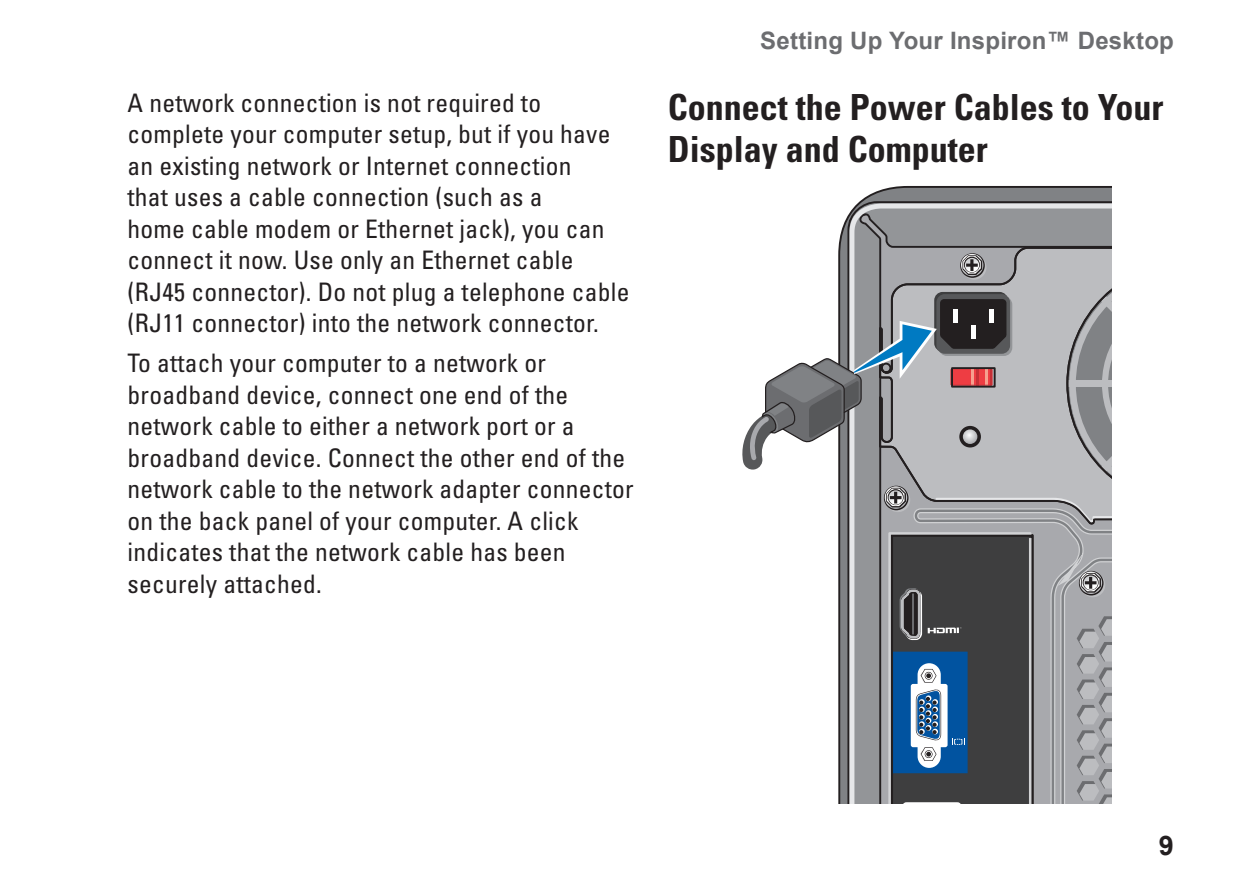
<style>
.page{position:relative;width:1259px;height:893px;background:#fff}
.page>*{position:absolute;margin:0;border:0;box-sizing:border-box;transform-origin:0 0}
.t1{font:700 condensed 36px/42px "Univers";color:#231f20}
.t2{font:700 27px "Arial";color:#231f20}
.t3{font:condensed 25.5px/31.5px "Univers";letter-spacing:.01em;color:#231f20}
.t4{font:700 24px "Arial";letter-spacing:.01em;color:#6c6d70}
</style>
<div class="page">
<svg style="left:838px;top:219px;width:8px;height:585px;background:#717274"></svg>
<svg style="left:861px;top:186px;width:250px;height:14px;background:#7a7b7e"></svg>
<svg style="left:849px;top:204px;width:262px;height:600px;background:#9a9b9e"></svg>
<svg style="left:878px;top:246px;width:233px;height:278px;background:#a9aaad"></svg>
<svg style="left:913px;top:508px;width:198px;height:296px;background:#a6a7aa"></svg>
<svg style="left:1076px;top:616px;width:35px;height:188px;background:#a5a6aa"></svg>
<svg style="left:885px;top:487px;width:25px;height:25px"></svg>
<svg style="left:884px;top:486px;width:24px;height:24px"></svg>
<svg style="left:884px;top:486px;width:23px;height:23px"></svg>
<svg style="left:886px;top:488px;width:20px;height:19px"></svg>
<svg style="left:962px;top:255px;width:24px;height:25px"></svg>
<svg style="left:960px;top:253px;width:24px;height:25px"></svg>
<svg style="left:961px;top:254px;width:22px;height:22px"></svg>
<svg style="left:962px;top:255px;width:20px;height:20px"></svg>
<svg style="left:1080px;top:573px;width:25px;height:24px"></svg>
<svg style="left:1079px;top:571px;width:24px;height:24px"></svg>
<svg style="left:1079px;top:571px;width:23px;height:23px"></svg>
<svg style="left:1081px;top:573px;width:20px;height:20px"></svg>
<svg style="left:888px;top:532px;width:145px;height:272px;background:#465461"></svg>
<svg style="left:742px;top:299px;width:264px;height:171px"></svg>
<p class="t3" style="left:128px;top:87px;width:503px">A network connection is not required to complete your computer setup, but if you have an existing network or Internet connection<br>that uses a cable connection (such as a<br>home cable modem or Ethernet jack), you can connect it now. Use only an Ethernet cable (RJ45 connector). Do not plug a telephone cable (RJ11 connector) into the network connector.</p>
<p class="t3" style="left:128px;top:347px;width:507px">To attach your computer to a network or broadband device, connect one end of the network cable to either a network port or a broadband device. Connect the other end of the network cable to the network adapter connector on the back panel of your computer. A click indicates that the network cable has been securely attached.</p>
<p class="t4" style="left:760px;top:25px;width:415px">Setting Up Your Inspiron™ Desktop</p>
<h1 class="t1" style="left:668px;top:86px;width:497px">Connect the Power Cables to Your<br>Display and Computer</h1>
<p class="t2" style="left:1159px;top:827px;width:17px">9</p>
</div>
